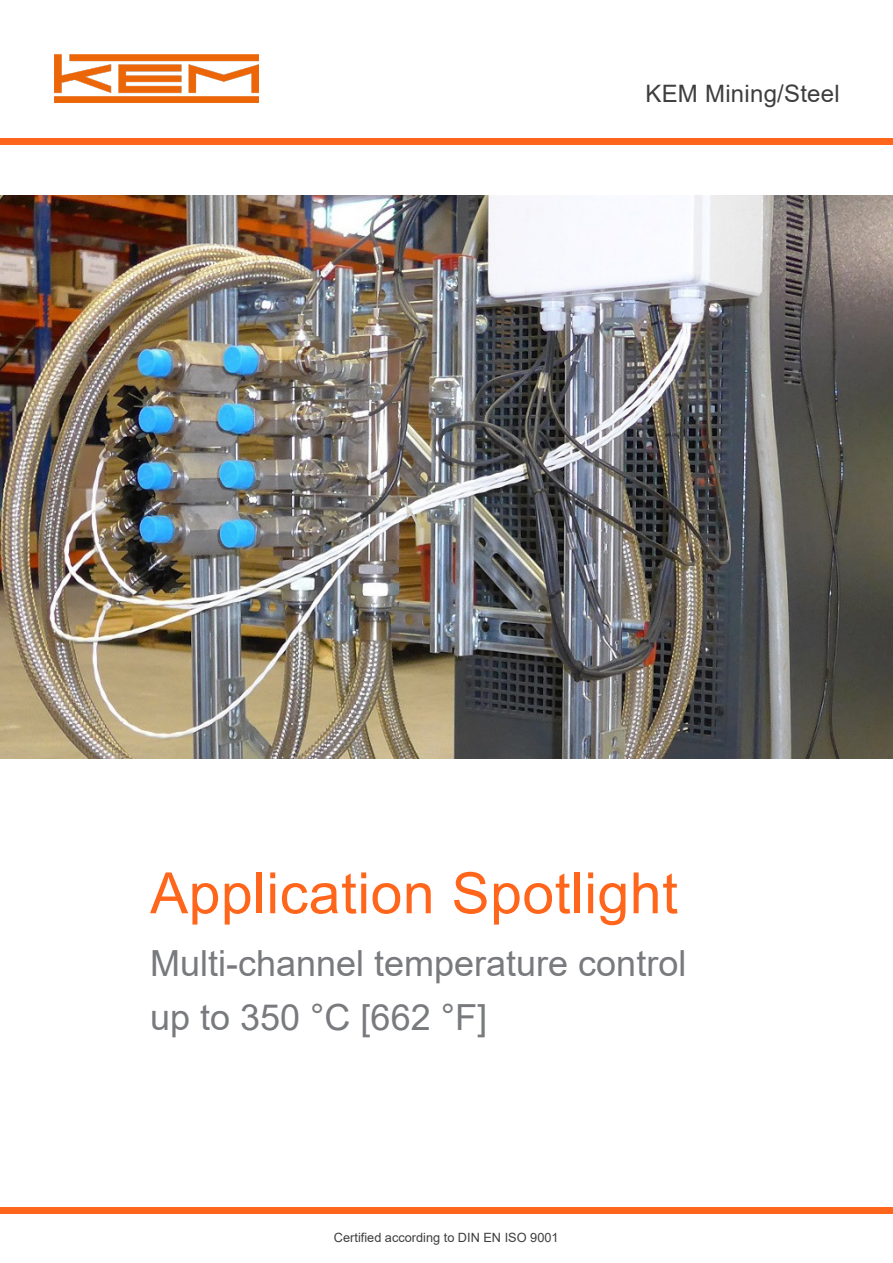
<style>
.page{position:relative;width:893px;height:1263px;background:#fff}
.page>*{position:absolute;margin:0;border:0;box-sizing:border-box;transform-origin:0 0}
.Application_Spotligh{font:57px "Arial";letter-spacing:.01em;color:#ff661c}
.t1{font:36px/54px "Arial";color:#787a7d}
.KEM_Header_white{font:24px "Arial";letter-spacing:.01em;color:#3e3e3f}
.t2{font:12.75px "Arial";color:#3e3e3f}
</style>
<div class="page">
<div style="left:0;top:138px;width:893px;height:7px;background:#ff661c"></div>
<img style="left:54px;top:54px;width:205px;height:48px">
<div style="left:0;top:1208px;width:893px;height:6px;background:#ff661c"></div>
<img style="left:0;top:196px;width:893px;height:562px">
<p class="KEM_Header_white" style="left:645px;top:78px;width:196px">KEM Mining/Steel</p>
<p class="Application_Spotligh" style="left:150px;top:854px;width:529px">Application Spotlight</p>
<p class="t1" style="left:150px;top:936px;width:538px">Multi-channel temperature control up to 350 °C [662 °F]</p>
<p class="t2" style="left:334px;top:1228px;width:226px">Certified according to DIN EN ISO 9001</p>
</div>
